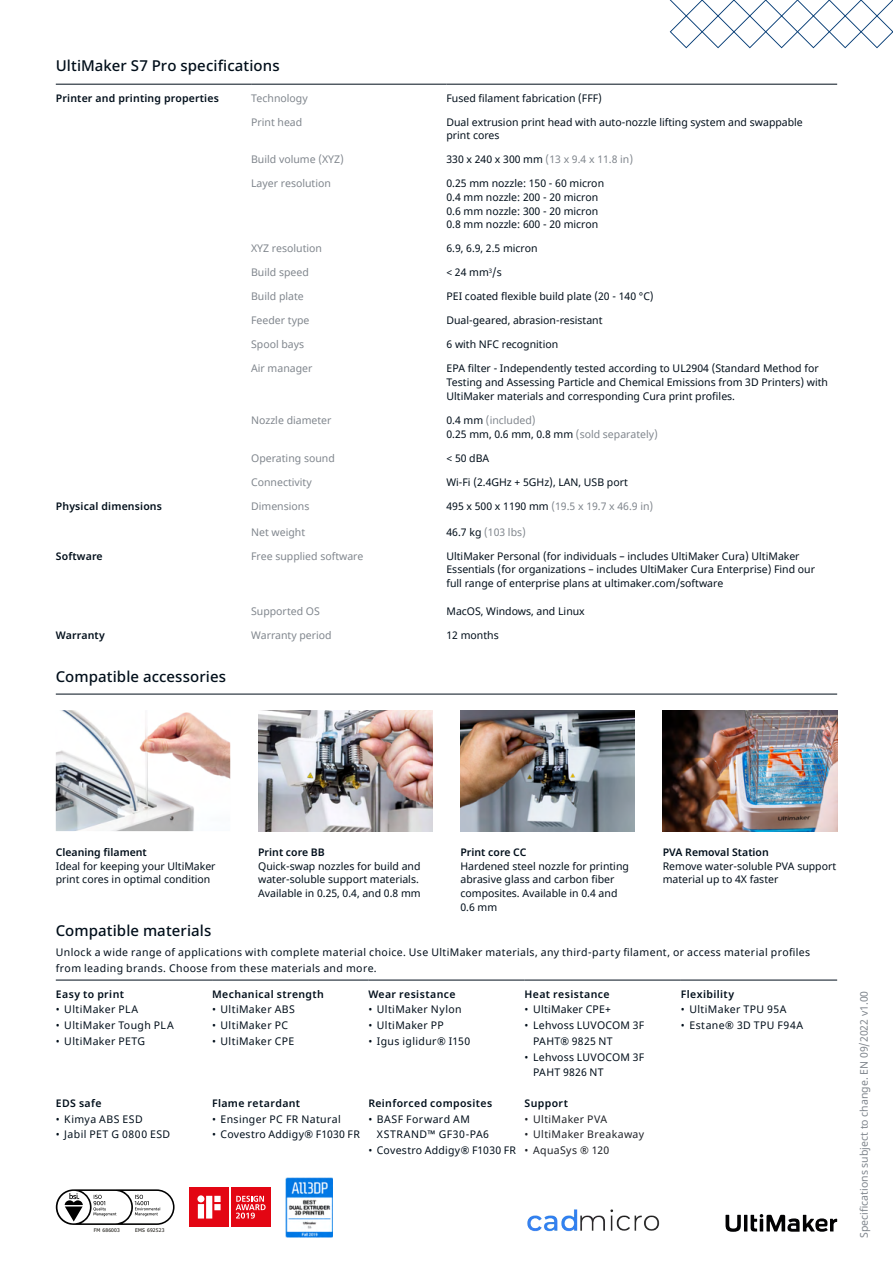
<style>
.page{position:relative;width:893px;height:1263px;background:#fff}
.page>*{position:absolute;margin:0;border:0;box-sizing:border-box;transform-origin:0 0}
.t1{font:500 15px "Noto Sans";letter-spacing:.005em;color:#000e1a}
.t2{font:10.5px/13.6px "Noto Sans";color:#000e1a}
.t3{font:10.5px/13.6px "Noto Sans";color:#80868d}
.t4{font:10.5px/15.8px "Noto Sans";letter-spacing:.035em;color:#000e1a}
.t5{font:600 10.5px "Noto Sans";letter-spacing:.03em;color:#000e1a}
.t6{font:10.5px/15.8px "Noto Sans";letter-spacing:.025em;color:#000e1a}
.t7{font:10.5px "Noto Sans";letter-spacing:.04em;color:#000e1a}
.t8{font:600 10.5px "Noto Sans";color:#000e1a}
.t9{font:10.5px/15.8px "Noto Sans";letter-spacing:.045em;color:#000e1a}
.t10{font:10.5px "Noto Sans";letter-spacing:.035em;color:#1e2127}
.t11{font:10.5px "Noto Sans";letter-spacing:.02em;color:#000e1a}
.t12{font:4.95px "Tahoma";letter-spacing:.045em;color:#12100b}
.s1{color:#000e1a}
</style>
<div class="page">
<svg style="left:725px;top:1214px;width:112px;height:18px"></svg>
<svg style="left:670px;top:0;width:223px;height:48px"></svg>
<svg style="left:187px;top:1185px;width:85px;height:44px"></svg>
<div style="left:190px;top:1187px;width:39px;height:40px;background:#e30613"></div>
<svg style="left:197px;top:1195px;width:24px;height:23px"></svg>
<div style="left:231px;top:1187px;width:39px;height:40px;background:#e30613"></div>
<svg style="left:236px;top:1196px;width:30px;height:22px"></svg>
<svg style="left:56px;top:1189px;width:119px;height:36px"></svg>
<img style="left:460px;top:710px;width:175px;height:121px">
<img style="left:663px;top:710px;width:174px;height:121px">
<img style="left:56px;top:710px;width:174px;height:121px">
<img style="left:258px;top:710px;width:175px;height:121px">
<hr style="left:56px;top:84px;width:195px;height:1px;background:#000e1a">
<hr style="left:251px;top:84px;width:195px;height:1px;background:#000e1a">
<hr style="left:446px;top:84px;width:391px;height:1px;background:#000e1a">
<hr style="left:56px;top:694px;width:781px;height:1px;background:#000e1a">
<hr style="left:56px;top:980px;width:156px;height:1px;background:#000e1a">
<hr style="left:212px;top:980px;width:156px;height:1px;background:#000e1a">
<hr style="left:368px;top:980px;width:157px;height:1px;background:#000e1a">
<hr style="left:525px;top:980px;width:156px;height:1px;background:#000e1a">
<hr style="left:681px;top:980px;width:156px;height:1px;background:#000e1a">
<img style="left:285px;top:1177px;width:48px;height:60px">
<img style="left:527px;top:1209px;width:133px;height:23px">
<h1 class="t1" style="left:56px;top:55px;width:225px">UltiMaker S7 Pro specifications</h1>
<p class="t5" style="left:56px;top:91px;width:164px">Printer and printing properties</p>
<p class="t3" style="left:251px;top:92px;width:58px">Technology</p>
<p class="t2" style="left:446px;top:92px;width:157px">Fused filament fabrication (FFF)</p>
<p class="t3" style="left:251px;top:115px;width:53px">Print head</p>
<p class="t2" style="left:446px;top:115px;width:358px">Dual extrusion print head with auto-nozzle lifting system and swappable print cores</p>
<p class="t3" style="left:251px;top:153px;width:94px">Build volume (XYZ)</p>
<p class="t3" style="left:446px;top:153px;width:188px"><span class="s1">330 x 240 x 300 mm</span> (13 x 9.4 x 11.8 in)</p>
<p class="t3" style="left:251px;top:177px;width:81px">Layer resolution</p>
<p class="t2" style="left:446px;top:177px;width:159px">0.25 mm nozzle: 150 - 60 micron<br>0.4 mm nozzle: 200 - 20 micron<br>0.6 mm nozzle: 300 - 20 micron<br>0.8 mm nozzle: 600 - 20 micron</p>
<p class="t3" style="left:251px;top:242px;width:72px">XYZ resolution</p>
<p class="t2" style="left:446px;top:242px;width:93px">6.9, 6.9, 2.5 micron</p>
<p class="t3" style="left:251px;top:266px;width:59px">Build speed</p>
<p class="t2" style="left:446px;top:266px;width:57px">&lt; 24 mm<sup>3</sup>/s</p>
<p class="t3" style="left:251px;top:290px;width:54px">Build plate</p>
<p class="t2" style="left:446px;top:290px;width:209px">PEI coated flexible build plate (20 - 140 °C)</p>
<p class="t3" style="left:251px;top:314px;width:60px">Feeder type</p>
<p class="t2" style="left:446px;top:314px;width:158px">Dual-geared, abrasion-resistant</p>
<p class="t3" style="left:251px;top:338px;width:55px">Spool bays</p>
<p class="t2" style="left:446px;top:338px;width:113px">6 with NFC recognition</p>
<p class="t3" style="left:251px;top:362px;width:63px">Air manager</p>
<p class="t2" style="left:446px;top:362px;width:383px">EPA filter - Independently tested according to UL2904 (Standard Method for<br>Testing and Assessing Particle and Chemical Emissions from 3D Printers) with<br>UltiMaker materials and corresponding Cura print profiles.</p>
<p class="t3" style="left:251px;top:414px;width:82px">Nozzle diameter</p>
<p class="t3" style="left:446px;top:414px;width:213px"><span class="s1">0.4 mm</span> (included)<br><span class="s1">0.25 mm, 0.6 mm, 0.8 mm</span> (sold separately)</p>
<p class="t3" style="left:251px;top:452px;width:85px">Operating sound</p>
<p class="t2" style="left:446px;top:452px;width:44px">&lt; 50 dBA</p>
<p class="t3" style="left:251px;top:476px;width:62px">Connectivity</p>
<p class="t2" style="left:446px;top:476px;width:183px">Wi-Fi (2.4GHz + 5GHz), LAN, USB port</p>
<p class="t5" style="left:56px;top:499px;width:108px">Physical dimensions</p>
<p class="t3" style="left:251px;top:500px;width:60px">Dimensions</p>
<p class="t3" style="left:446px;top:500px;width:208px"><span class="s1">495 x 500 x 1190 mm</span> (19.5 x 19.7 x 46.9 in)</p>
<p class="t3" style="left:251px;top:525px;width:56px">Net weight</p>
<p class="t3" style="left:446px;top:525px;width:81px"><span class="s1">46.7 kg</span> (103 lbs)</p>
<p class="t5" style="left:56px;top:548px;width:48px">Software</p>
<p class="t3" style="left:251px;top:549px;width:114px">Free supplied software</p>
<p class="t2" style="left:446px;top:549px;width:370px">UltiMaker Personal (for individuals – includes UltiMaker Cura) UltiMaker<br>Essentials (for organizations – includes UltiMaker Cura Enterprise) Find our full range of enterprise plans at ultimaker.com/software</p>
<p class="t3" style="left:251px;top:605px;width:70px">Supported OS</p>
<p class="t2" style="left:446px;top:605px;width:140px">MacOS, Windows, and Linux</p>
<p class="t5" style="left:56px;top:628px;width:51px">Warranty</p>
<p class="t3" style="left:251px;top:629px;width:82px">Warranty period</p>
<p class="t2" style="left:446px;top:629px;width:54px">12 months</p>
<h1 class="t1" style="left:56px;top:665px;width:172px">Compatible accessories</h1>
<p class="t8" style="left:56px;top:845px;width:93px">Cleaning filament</p>
<p class="t2" style="left:56px;top:859px;width:161px">Ideal for keeping your UltiMaker print cores in optimal condition</p>
<p class="t8" style="left:258px;top:845px;width:68px">Print core BB</p>
<p class="t2" style="left:258px;top:859px;width:164px">Quick-swap nozzles for build and water-soluble support materials.<br>Available in 0.25, 0.4, and 0.8 mm</p>
<p class="t8" style="left:460px;top:845px;width:67px">Print core CC</p>
<p class="t2" style="left:460px;top:859px;width:170px">Hardened steel nozzle for printing abrasive glass and carbon fiber composites. Available in 0.4 and<br>0.6 mm</p>
<p class="t8" style="left:663px;top:845px;width:108px">PVA Removal Station</p>
<p class="t2" style="left:663px;top:859px;width:175px">Remove water-soluble PVA support material up to 4X faster</p>
<h1 class="t1" style="left:56px;top:920px;width:157px">Compatible materials</h1>
<p class="t4" style="left:56px;top:944px;width:756px">Unlock a wide range of applications with complete material choice. Use UltiMaker materials, any third-party filament, or access material profiles from leading brands. Choose from these materials and more.</p>
<p class="t5" style="left:56px;top:986px;width:70px">Easy to print</p>
<p class="t4" style="left:56px;top:1002px;width:84px">• UltiMaker PLA</p>
<p class="t4" style="left:56px;top:1018px;width:119px">• UltiMaker Tough PLA</p>
<p class="t4" style="left:56px;top:1033px;width:91px">• UltiMaker PETG</p>
<p class="t5" style="left:212px;top:986px;width:113px">Mechanical strength</p>
<p class="t7" style="left:212px;top:1002px;width:84px">• UltiMaker ABS</p>
<p class="t4" style="left:212px;top:1018px;width:78px">• UltiMaker PC</p>
<p class="t4" style="left:212px;top:1033px;width:84px">• UltiMaker CPE</p>
<p class="t5" style="left:681px;top:986px;width:55px">Flexibility</p>
<p class="t7" style="left:681px;top:1002px;width:107px">• UltiMaker TPU 95A</p>
<p class="t9" style="left:681px;top:1018px;width:124px">• Estane® 3D TPU F94A</p>
<p class="t5" style="left:368px;top:986px;width:89px">Wear resistance</p>
<p class="t7" style="left:368px;top:1002px;width:95px">• UltiMaker Nylon</p>
<p class="t4" style="left:368px;top:1018px;width:77px">• UltiMaker PP</p>
<p class="t4" style="left:368px;top:1033px;width:103px">• Igus iglidur® I150</p>
<p class="t5" style="left:525px;top:986px;width:86px">Heat resistance</p>
<p class="t11" style="left:525px;top:1002px;width:88px">• UltiMaker CPE+</p>
<p class="t6" style="left:533px;top:1018px;width:113px;text-indent:-9px">• Lehvoss LUVOCOM 3F<br>PAHT® 9825 NT</p>
<p class="t6" style="left:533px;top:1049px;width:113px;text-indent:-9px">• Lehvoss LUVOCOM 3F<br>PAHT 9826 NT</p>
<p class="t5" style="left:56px;top:1095px;width:47px">EDS safe</p>
<p class="t7" style="left:56px;top:1111px;width:88px">• Kimya ABS ESD</p>
<p class="t7" style="left:56px;top:1127px;width:116px">• Jabil PET G 0800 ESD</p>
<p class="t12" style="left:94px;top:1226px;width:28px">FM 686003</p>
<p class="t12" style="left:135px;top:1226px;width:31px">EMS 692523</p>
<p class="t5" style="left:212px;top:1095px;width:90px">Flame retardant</p>
<p class="t4" style="left:212px;top:1111px;width:130px">• Ensinger PC FR Natural</p>
<p class="t6" style="left:212px;top:1127px;width:149px">• Covestro Addigy® F1030 FR</p>
<p class="t5" style="left:368px;top:1095px;width:125px">Reinforced composites</p>
<p class="t9" style="left:377px;top:1111px;width:114px;text-indent:-9px">• BASF Forward AM<br>XSTRAND™ GF30-PA6</p>
<p class="t6" style="left:368px;top:1143px;width:149px">• Covestro Addigy® F1030 FR</p>
<p class="t5" style="left:525px;top:1095px;width:45px">Support</p>
<p class="t10" style="left:525px;top:1111px;width:84px">• UltiMaker PVA</p>
<p class="t10" style="left:525px;top:1127px;width:121px">• UltiMaker Breakaway</p>
<p class="t10" style="left:525px;top:1143px;width:86px">• AquaSys ® 120</p>
<p class="t3" style="left:858px;top:1238px;width:249px;rotate:-90deg">Specifications subject to change. EN 09/2022 v1.00</p>
</div>
